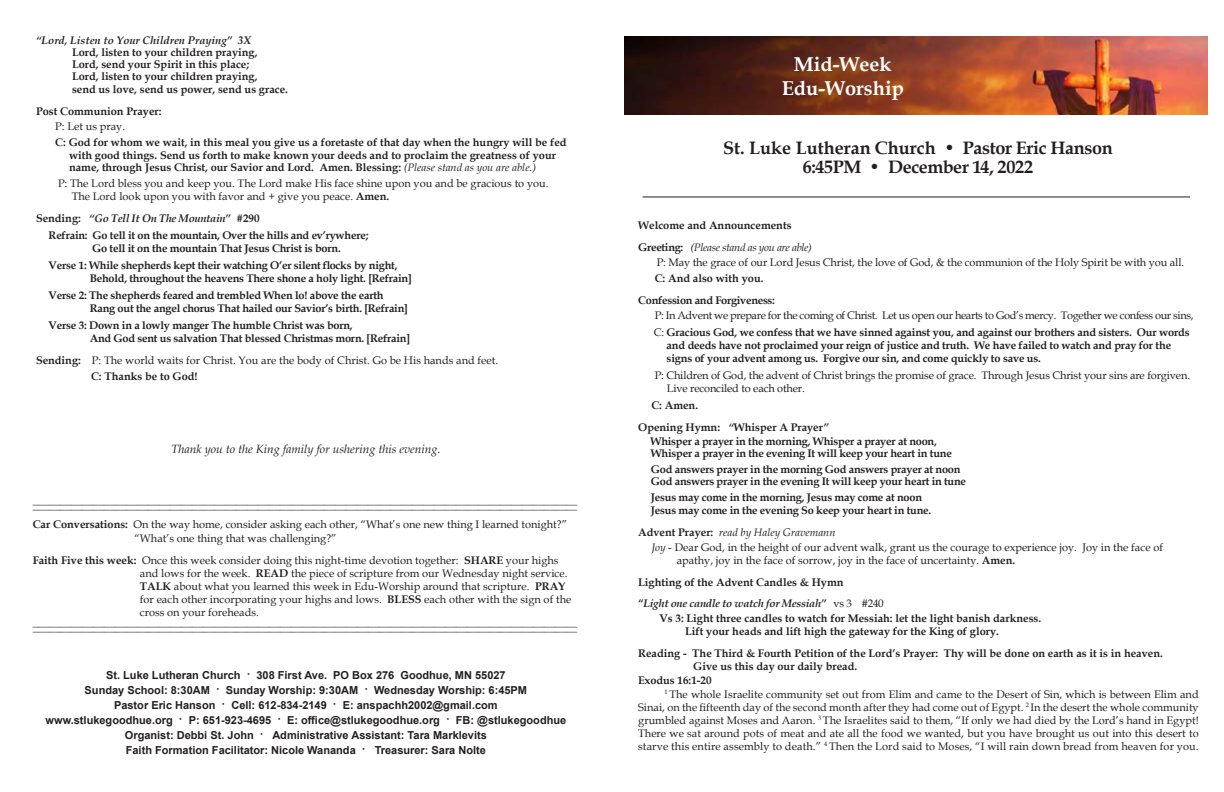
<style>
.page{position:relative;width:1224px;height:792px;background:#fff}
.page>*{position:absolute;margin:0;border:0;box-sizing:border-box;transform-origin:0 0}
.t1{font:700 20px "Book Antiqua";color:#fff}
.t2{font:700 18px "Book Antiqua";color:#231f20}
.t3{font:700 18px "Book Antiqua";letter-spacing:-.02em;color:#231f20}
.t4{font:italic 12px "Book Antiqua";color:#231f20}
.t5{font:700 11px/22px "Book Antiqua";letter-spacing:-.015em;color:#231f20;text-align:center}
.t6{font:11px/13px "Book Antiqua";color:#231f20;text-align:justify}
.t7{font:700 11px "Arial";color:#231f20}
.t8{font:11px "Book Antiqua";letter-spacing:-.035em;color:#231f20}
.t9{font:italic 700 11px "Book Antiqua";letter-spacing:-.025em;color:#231f20}
.t10{font:italic 700 11px "Book Antiqua";color:#231f20}
.t11{font:italic 11px "Book Antiqua";letter-spacing:-.025em;color:#231f20}
.t12{font:italic 11px "Book Antiqua";color:#231f20}
.s1{font-weight:400;font-style:italic}
.s2{font-weight:700}
.s3{font-style:normal}
.s4{font-weight:400}
.s5{font-weight:700;font-style:normal}
.s6{font-style:italic}
.s7{font-weight:400;font-style:normal}
</style>
<div class="page">
<hr style="left:643px;top:196px;width:547px;height:1px;background:#231f20">
<img style="left:625px;top:36px;width:583px;height:78px">
<p class="t10" style="left:36px;top:33px;width:217px">“Lord, Listen to Your Children Praying” 3X</p>
<p class="t5" style="left:72px;top:41px;width:187px">Lord, listen to your children praying,</p>
<p class="t5" style="left:72px;top:53px;width:179px">Lord, send your Spirit in this place;</p>
<p class="t5" style="left:72px;top:65px;width:187px">Lord, listen to your children praying,</p>
<p class="t5" style="left:72px;top:78px;width:217px">send us love, send us power, send us grace.</p>
<p class="t5" style="left:36px;top:100px;width:127px">Post Communion Prayer:</p>
<p class="t6" style="left:55px;top:120px;width:71px">P: Let us pray.</p>
<p class="t5" style="left:55px;top:131px;width:513px">C: God for whom we wait, in this meal you give us a foretaste of that day when the hungry will be fed</p>
<p class="t5" style="left:69px;top:144px;width:489px">with good things. Send us forth to make known your deeds and to proclaim the greatness of your</p>
<p class="t5" style="left:69px;top:156px;width:469px">name, through Jesus Christ, our Savior and Lord. Amen. Blessing: <span class="s1">(Please stand as you are able.)</span></p>
<p class="t6" style="left:58px;top:177px;width:492px">P: The Lord bless you and keep you. The Lord make His face shine upon you and be gracious to you.</p>
<p class="t6" style="left:72px;top:190px;width:319px">The Lord look upon you with favor and + give you peace. <span class="s2">Amen.</span></p>
<p class="t9" style="left:36px;top:211px;width:225px"><span class="s3">Sending:</span> “Go Tell It On The Mountain” <span class="s3">#290</span></p>
<p class="t5" style="left:49px;top:224px;width:321px">Refrain: Go tell it on the mountain, Over the hills and ev’rywhere;</p>
<p class="t5" style="left:92px;top:237px;width:250px">Go tell it on the mountain That Jesus Christ is born.</p>
<p class="t5" style="left:49px;top:254px;width:350px">Verse 1: While shepherds kept their watching O’er silent flocks by night,</p>
<p class="t5" style="left:90px;top:267px;width:324px">Behold, throughout the heavens There shone a holy light. [Refrain]</p>
<p class="t5" style="left:49px;top:284px;width:337px">Verse 2: The shepherds feared and trembled When lo! above the earth</p>
<p class="t5" style="left:90px;top:297px;width:320px">Rang out the angel chorus That hailed our Savior’s birth. [Refrain]</p>
<p class="t5" style="left:49px;top:314px;width:306px">Verse 3: Down in a lowly manger The humble Christ was born,</p>
<p class="t5" style="left:90px;top:327px;width:322px">And God sent us salvation That blessed Christmas morn. [Refrain]</p>
<p class="t6" style="left:36px;top:354px;width:464px"><span class="s2">Sending:</span> P: The world waits for Christ. You are the body of Christ. Go be His hands and feet.</p>
<p class="t5" style="left:91px;top:365px;width:108px">C: Thanks be to God!</p>
<p class="t4" style="left:171px;top:441px;width:271px">Thank you to the King family for ushering this evening.</p>
<p class="t5" style="left:33px;top:490px;width:546px">___________________________________________________________________________________________________</p>
<p class="t5" style="left:33px;top:495px;width:546px">___________________________________________________________________________________________________</p>
<p class="t6" style="left:33px;top:518px;width:536px"><span class="s2">Car Conversations:</span> On the way home, consider asking each other, “What’s one new thing I learned tonight?”</p>
<p class="t6" style="left:134px;top:531px;width:204px">“What’s one thing that was challenging?”</p>
<p class="t6" style="left:33px;top:553px;width:527px"><span class="s2">Faith Five this week:</span> Once this week consider doing this night-time devotion together: <span class="s2">SHARE</span> your highs</p>
<p class="t6" style="left:140px;top:566px;width:429px">and lows for the week. <span class="s2">READ</span> the piece of scripture from our Wednesday night service.</p>
<p class="t6" style="left:140px;top:579px;width:427px"><span class="s2">TALK</span> about what you learned this week in Edu-Worship around that scripture. <span class="s2">PRAY</span></p>
<p class="t6" style="left:140px;top:593px;width:433px">for each other incorporating your highs and lows. <span class="s2">BLESS</span> each other with the sign of the</p>
<p class="t6" style="left:140px;top:606px;width:120px">cross on your foreheads.</p>
<p class="t5" style="left:33px;top:612px;width:546px">___________________________________________________________________________________________________</p>
<p class="t5" style="left:33px;top:617px;width:546px">___________________________________________________________________________________________________</p>
<p class="t7" style="left:106px;top:667px;width:401px">St. Luke Lutheran Church · 308 First Ave. PO Box 276 Goodhue, MN 55027</p>
<p class="t7" style="left:85px;top:682px;width:444px">Sunday School: 8:30AM · Sunday Worship: 9:30AM · Wednesday Worship: 6:45PM</p>
<p class="t7" style="left:114px;top:697px;width:385px">Pastor Eric Hanson · Cell: 612-834-2149 · E: anspachh2002@gmail.com</p>
<p class="t7" style="left:46px;top:712px;width:522px">www.stlukegoodhue.org · P: 651-923-4695 · E: office@stlukegoodhue.org · FB: @stlukegoodhue</p>
<p class="t7" style="left:125px;top:727px;width:364px">Organist: Debbi St. John · Administrative Assistant: Tara Marklevits</p>
<p class="t7" style="left:126px;top:742px;width:362px">Faith Formation Facilitator: Nicole Wananda · Treasurer: Sara Nolte</p>
<p class="t1" style="left:794px;top:50px;width:99px">Mid-Week</p>
<p class="t1" style="left:782px;top:74px;width:124px">Edu-Worship</p>
<p class="t2" style="left:723px;top:135px;width:391px">St. Luke Lutheran Church <span class="s4">•</span> Pastor Eric Hanson</p>
<p class="t3" style="left:803px;top:154px;width:232px">6:45PM <span class="s4">•</span> December 14, 2022</p>
<p class="t5" style="left:638px;top:214px;width:155px">Welcome and Announcements</p>
<p class="t11" style="left:638px;top:239px;width:175px"><span class="s5">Greeting:</span> (Please stand as you are able)</p>
<p class="t6" style="left:657px;top:255px;width:529px">P: May the grace of our Lord Jesus Christ, the love of God, &amp; the communion of the Holy Spirit be with you all.</p>
<p class="t5" style="left:638px;top:267px;width:138px">C: And also with you.<br>Confession and Forgiveness:</p>
<p class="t8" style="left:655px;top:307px;width:540px">P: In Advent we prepare for the coming of Christ. Let us open our hearts to God’s mercy. Together we confess our sins,</p>
<p class="t5" style="left:654px;top:321px;width:537px"><span class="s4">C:</span> Gracious God, we confess that we have sinned against you, and against our brothers and sisters. Our words</p>
<p class="t5" style="left:667px;top:334px;width:506px">and deeds have not proclaimed your reign of justice and truth. We have failed to watch and pray for the</p>
<p class="t5" style="left:667px;top:347px;width:376px">signs of your advent among us. Forgive our sin, and come quickly to save us.</p>
<p class="t6" style="left:655px;top:368px;width:537px">P: Children of God, the advent of Christ brings the promise of grace. Through Jesus Christ your sins are forgiven.</p>
<p class="t6" style="left:667px;top:381px;width:140px">Live reconciled to each other.</p>
<p class="t5" style="left:651px;top:394px;width:48px">C: Amen.</p>
<p class="t5" style="left:638px;top:416px;width:192px">Opening Hymn: <span class="s6">“</span>Whisper A Prayer<span class="s6">”</span></p>
<p class="t5" style="left:651px;top:430px;width:288px">Whisper a prayer in the morning, Whisper a prayer at noon,</p>
<p class="t5" style="left:651px;top:442px;width:303px">Whisper a prayer in the evening It will keep your heart in tune</p>
<p class="t5" style="left:651px;top:458px;width:311px">God answers prayer in the morning God answers prayer at noon</p>
<p class="t5" style="left:651px;top:470px;width:317px">God answers prayer in the evening It will keep your heart in tune</p>
<p class="t5" style="left:651px;top:486px;width:273px">Jesus may come in the morning, Jesus may come at noon</p>
<p class="t5" style="left:651px;top:499px;width:282px">Jesus may come in the evening So keep your heart in tune.</p>
<p class="t12" style="left:638px;top:524px;width:199px"><span class="s5">Advent Prayer:</span> read by Haley Gravemann</p>
<p class="t6" style="left:652px;top:540px;width:513px"><span class="s6">Joy</span> - Dear God, in the height of our advent walk, grant us the courage to experience joy. Joy in the face of</p>
<p class="t6" style="left:677px;top:553px;width:340px">apathy, joy in the face of sorrow, joy in the face of uncertainty. <span class="s2">Amen.</span></p>
<p class="t5" style="left:638px;top:571px;width:207px">Lighting of the Advent Candles &amp; Hymn</p>
<p class="t9" style="left:638px;top:595px;width:247px"><span class="s3">“</span>Light one candle to watch for Messiah” <span class="s7">vs 3 #240</span></p>
<p class="t5" style="left:659px;top:607px;width:383px">Vs 3: Light three candles to watch for Messiah: let the light banish darkness.</p>
<p class="t5" style="left:685px;top:620px;width:315px">Lift your heads and lift high the gateway for the King of glory.</p>
<p class="t5" style="left:638px;top:642px;width:526px">Reading - The Third &amp; Fourth Petition of the Lord’s Prayer: Thy will be done on earth as it is in heaven.</p>
<p class="t5" style="left:693px;top:655px;width:166px">Give us this day our daily bread.</p>
<p class="t5" style="left:638px;top:669px;width:75px">Exodus 16:1-20</p>
<p class="t6" style="left:638px;top:687px;width:562px;text-indent:26px"><sup>1</sup> The whole Israelite community set out from Elim and came to the Desert of Sin, which is between Elim and Sinai, on the fifteenth day of the second month after they had come out of Egypt. <sup>2</sup> In the desert the whole community grumbled against Moses and Aaron. <sup>3</sup> The Israelites said to them, “If only we had died by the Lord’s hand in Egypt!<br>There we sat around pots of meat and ate all the food we wanted, but you have brought us out into this desert to starve this entire assembly to death.” <sup>4</sup> Then the Lord said to Moses, “I will rain down bread from heaven for you.</p>
</div>
